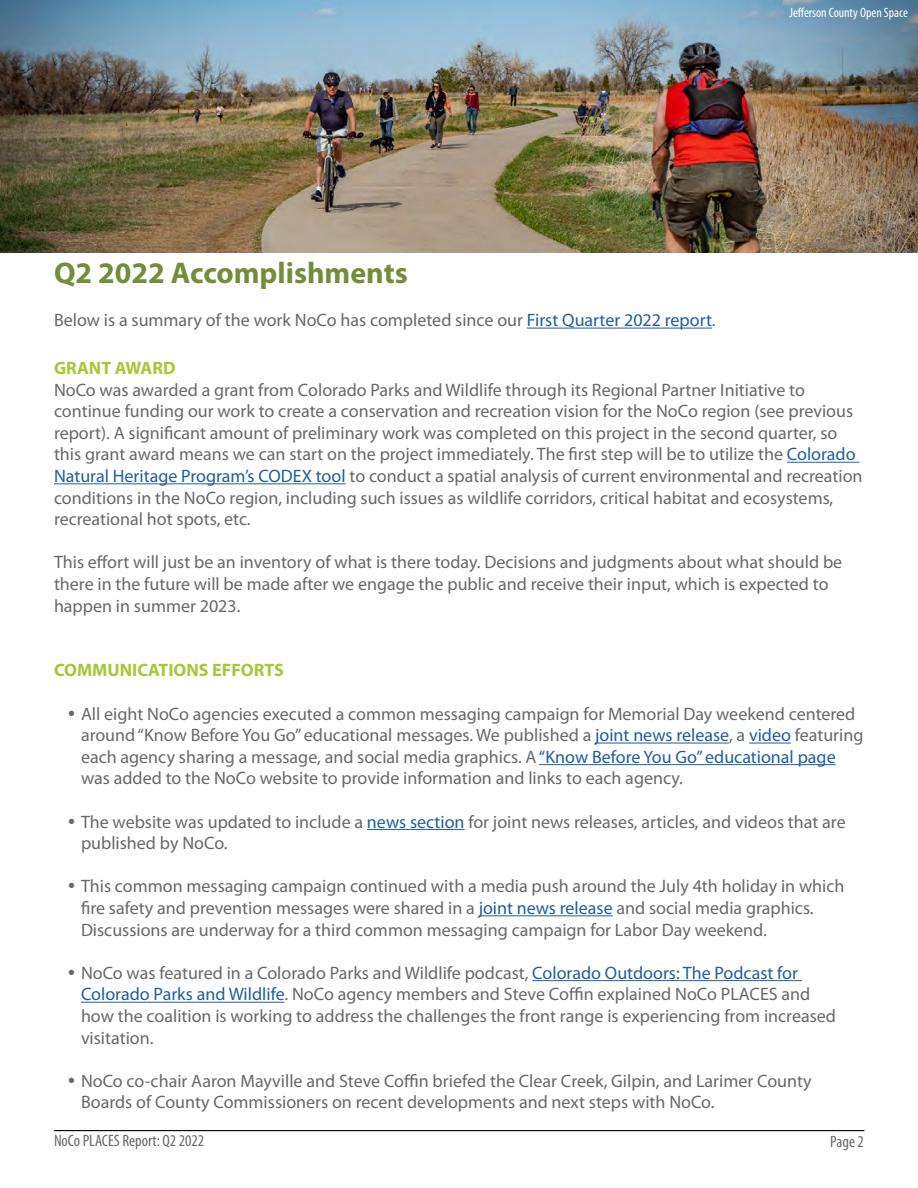
<style>
.page{position:relative;width:918px;height:1188px;background:#fff}
.page>*{position:absolute;margin:0;border:0;box-sizing:border-box;transform-origin:0 0}
.t1{font:700 30px "Myriad Pro";color:#738d3a}
.t2{font:18px/21.6px "Myriad Pro";color:#67686b}
.t3{font:700 18px "Myriad Pro";color:#a7c739}
.t4{font:condensed 16.5px "Myriad Pro";color:#67686b}
.t5{font:condensed 13.5px "Myriad Pro";color:#fff}
.s1{color:#215e9e}
</style>
<div class="page">
<img style="left:0;top:0;width:918px;height:253px">
<hr style="left:54px;top:1130px;width:810px;height:1px;background:#000">
<hr style="left:527px;top:328px;width:185px;height:1px;background:#215e9e">
<hr style="left:787px;top:462px;width:73px;height:1px;background:#215e9e">
<hr style="left:54px;top:483px;width:292px;height:1px;background:#215e9e">
<hr style="left:595px;top:743px;width:134px;height:1px;background:#215e9e">
<hr style="left:749px;top:743px;width:42px;height:1px;background:#215e9e">
<hr style="left:539px;top:764px;width:297px;height:1px;background:#215e9e">
<hr style="left:367px;top:829px;width:98px;height:1px;background:#215e9e">
<hr style="left:479px;top:915px;width:134px;height:1px;background:#215e9e">
<hr style="left:532px;top:980px;width:270px;height:1px;background:#215e9e">
<hr style="left:81px;top:1002px;width:204px;height:1px;background:#215e9e">
<p class="t5" style="left:789px;top:4px;width:120px">Jefferson County Open Space</p>
<h1 class="t1" style="left:54px;top:253px;width:355px">Q2 2022 Accomplishments</h1>
<p class="t2" style="left:54px;top:309px;width:663px">Below is a summary of the work NoCo has completed since our <span class="s1">First Quarter 2022 report</span>.</p>
<p class="t3" style="left:54px;top:356px;width:123px">GRANT AWARD</p>
<p class="t2" style="left:54px;top:379px;width:810px">NoCo was awarded a grant from Colorado Parks and Wildlife through its Regional Partner Initiative to continue funding our work to create a conservation and recreation vision for the NoCo region (see previous report). A significant amount of preliminary work was completed on this project in the second quarter, so this grant award means we can start on the project immediately. The first step will be to utilize the <span class="s1">Colorado Natural Heritage Program’s CODEX tool</span> to conduct a spatial analysis of current environmental and recreation conditions in the NoCo region, including such issues as wildlife corridors, critical habitat and ecosystems, recreational hot spots, etc.</p>
<p class="t2" style="left:54px;top:551px;width:790px">This effort will just be an inventory of what is there today. Decisions and judgments about what should be there in the future will be made after we engage the public and receive their input, which is expected to happen in summer 2023.</p>
<p class="t3" style="left:54px;top:659px;width:231px">COMMUNICATIONS EFFORTS</p>
<p class="t2" style="left:81px;top:703px;width:784px">All eight NoCo agencies executed a common messaging campaign for Memorial Day weekend centered around “Know Before You Go” educational messages. We published a <span class="s1">joint news release</span>, a <span class="s1">video</span> featuring each agency sharing a message, and social media graphics. A <span class="s1">“Know Before You Go” educational page </span>was added to the NoCo website to provide information and links to each agency.</p>
<p class="t2" style="left:81px;top:811px;width:766px">The website was updated to include a <span class="s1">news section</span> for joint news releases, articles, and videos that are published by NoCo.</p>
<p class="t2" style="left:81px;top:875px;width:765px">This common messaging campaign continued with a media push around the July 4th holiday in which fire safety and prevention messages were shared in a <span class="s1">joint news release</span> and social media graphics.<br>Discussions are underway for a third common messaging campaign for Labor Day weekend.</p>
<p class="t2" style="left:81px;top:962px;width:757px">NoCo was featured in a Colorado Parks and Wildlife podcast, <span class="s1">Colorado Outdoors: The Podcast for Colorado Parks and Wildlife</span>. NoCo agency members and Steve Coffin explained NoCo PLACES and how the coalition is working to address the challenges the front range is experiencing from increased visitation.</p>
<p class="t2" style="left:81px;top:1070px;width:732px">NoCo co-chair Aaron Mayville and Steve Coffin briefed the Clear Creek, Gilpin, and Larimer County<br>Boards of County Commissioners on recent developments and next steps with NoCo.</p>
<p class="t4" style="left:54px;top:1131px;width:152px">NoCo PLACES Report: Q2 2022</p>
<p class="t4" style="left:830px;top:1131px;width:35px">Page 2</p>
</div>
